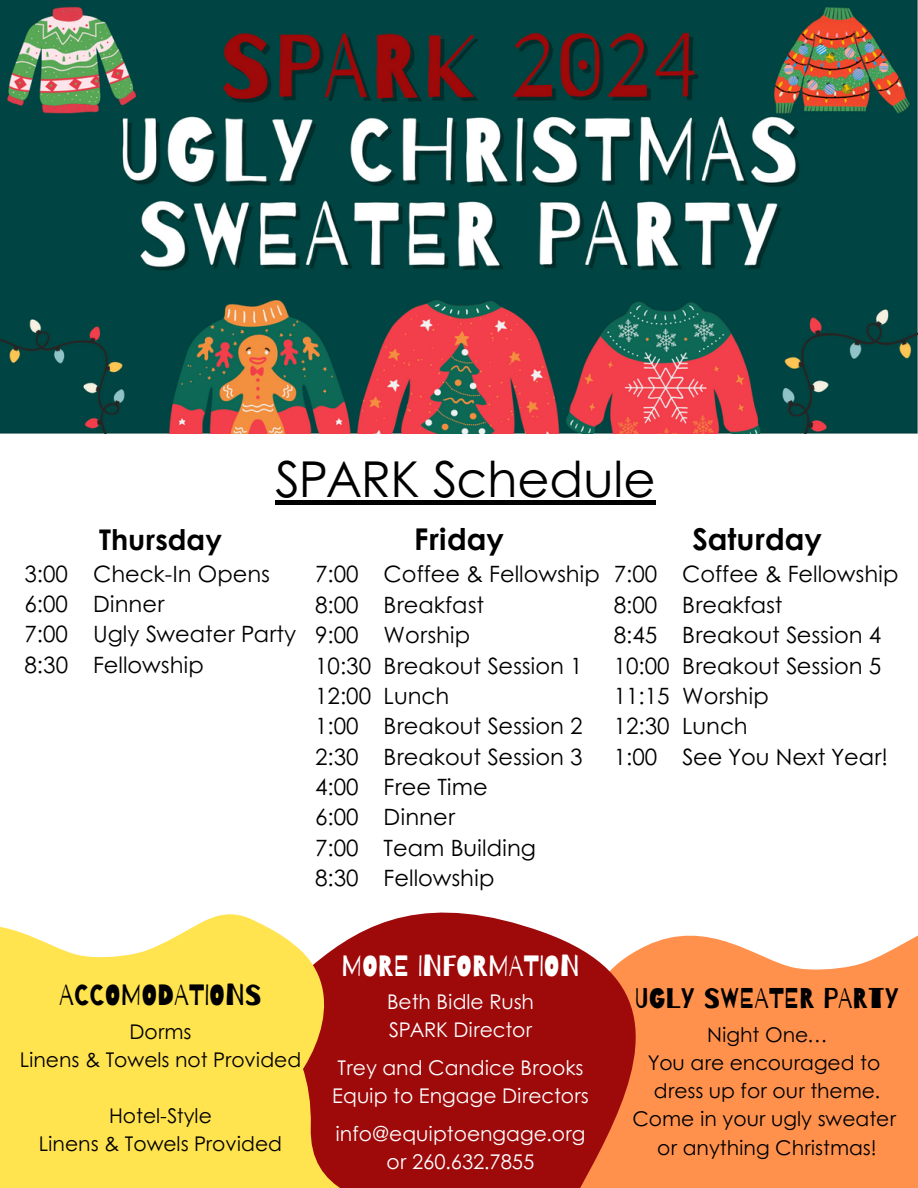
<style>
.page{position:relative;width:918px;height:1188px;background:#fff}
.page>*{position:absolute;margin:0;border:0;box-sizing:border-box;transform-origin:0 0}
.t1{font:49.5px "Century Gothic";color:#000}
.t2{font:700 30px "Century Gothic";color:#000}
.t3{font:29.25px "Barrio";color:#fff}
.t4{font:29.25px "Barrio";color:#000}
.t5{font:28.5px "Barrio";color:#000}
.t6{font:700 28.5px "Century Gothic";color:#000}
.t7{font:22.5px "Century Gothic";color:#000}
.t8{font:20.25px/28.2px "Century Gothic";color:#000;text-align:center}
.t9{font:20.25px "Century Gothic";color:#fff}
</style>
<div class="page">
<svg style="left:777px;top:935px;width:141px;height:253px;fill:#ff914d"></svg>
<svg style="left:351px;top:912px;width:426px;height:276px;fill:#ff914d"></svg>
<div style="left:351px;top:980px;width:192px;height:208px;background:#9e090a"></div>
<hr style="left:275px;top:501px;width:381px;height:4px;background:#000">
<img style="left:0;top:0;width:918px;height:433px">
<svg style="left:0;top:914px;width:351px;height:133px;fill:#ffe34f"></svg>
<svg style="left:0;top:1047px;width:357px;height:141px;fill:#ffe34f"></svg>
<p class="t1" style="left:275px;top:442px;width:382px">SPARK Schedule</p>
<p class="t6" style="left:99px;top:518px;width:124px">Thursday</p>
<p class="t7" style="left:25px;top:556px;width:247px">3:00 Check-In Opens</p>
<p class="t7" style="left:25px;top:587px;width:141px">6:00 Dinner</p>
<p class="t7" style="left:25px;top:617px;width:273px">7:00 Ugly Sweater Party</p>
<p class="t7" style="left:25px;top:647px;width:181px">8:30 Fellowship</p>
<p class="t2" style="left:414px;top:516px;width:91px">Friday</p>
<p class="t7" style="left:315px;top:557px;width:286px">7:00 Coffee &amp; Fellowship</p>
<p class="t7" style="left:315px;top:588px;width:170px">8:00 Breakfast</p>
<p class="t7" style="left:315px;top:618px;width:157px">9:00 Worship</p>
<p class="t7" style="left:315px;top:648px;width:269px">10:30 Breakout Session 1</p>
<p class="t7" style="left:315px;top:679px;width:136px">12:00 Lunch</p>
<p class="t7" style="left:315px;top:709px;width:269px">1:00 Breakout Session 2</p>
<p class="t7" style="left:315px;top:739px;width:269px">2:30 Breakout Session 3</p>
<p class="t7" style="left:315px;top:770px;width:174px">4:00 Free Time</p>
<p class="t7" style="left:315px;top:800px;width:141px">6:00 Dinner</p>
<p class="t7" style="left:315px;top:831px;width:222px">7:00 Team Building</p>
<p class="t7" style="left:315px;top:861px;width:181px">8:30 Fellowship</p>
<p class="t2" style="left:692px;top:516px;width:131px">Saturday</p>
<p class="t7" style="left:614px;top:557px;width:286px">7:00 Coffee &amp; Fellowship</p>
<p class="t7" style="left:614px;top:588px;width:170px">8:00 Breakfast</p>
<p class="t7" style="left:614px;top:618px;width:269px">8:45 Breakout Session 4</p>
<p class="t7" style="left:614px;top:648px;width:269px">10:00 Breakout Session 5</p>
<p class="t7" style="left:614px;top:679px;width:157px">11:15 Worship</p>
<p class="t7" style="left:614px;top:709px;width:136px">12:30 Lunch</p>
<p class="t7" style="left:614px;top:739px;width:276px">1:00 See You Next Year!</p>
<p class="t4" style="left:59px;top:979px;width:204px">ACCOMODATIONS</p>
<p class="t8" style="left:129px;top:1017px;width:64px">Dorms</p>
<p class="t8" style="left:20px;top:1045px;width:283px">Linens &amp; Towels not Provided</p>
<p class="t8" style="left:109px;top:1101px;width:104px">Hotel-Style</p>
<p class="t8" style="left:39px;top:1129px;width:245px">Linens &amp; Towels Provided</p>
<p class="t3" style="left:341px;top:950px;width:240px">MORE INFORMATION</p>
<p class="t9" style="left:387px;top:986px;width:148px">Beth Bidle Rush</p>
<p class="t9" style="left:389px;top:1014px;width:145px">SPARK Director</p>
<p class="t9" style="left:338px;top:1052px;width:247px">Trey and Candice Brooks</p>
<p class="t9" style="left:332px;top:1080px;width:258px">Equip to Engage Directors</p>
<p class="t9" style="left:335px;top:1118px;width:251px">info@equiptoengage.org</p>
<p class="t9" style="left:387px;top:1147px;width:149px">or 260.632.7855</p>
<p class="t5" style="left:635px;top:983px;width:266px">UGLY SWEATER PARtY</p>
<p class="t8" style="left:707px;top:1020px;width:121px">Night One…</p>
<p class="t8" style="left:648px;top:1048px;width:234px">You are encouraged to</p>
<p class="t8" style="left:632px;top:1076px;width:265px">dress up for our theme.<br>Come in your ugly sweater</p>
<p class="t8" style="left:657px;top:1132px;width:221px">or anything Christmas!</p>
</div>
